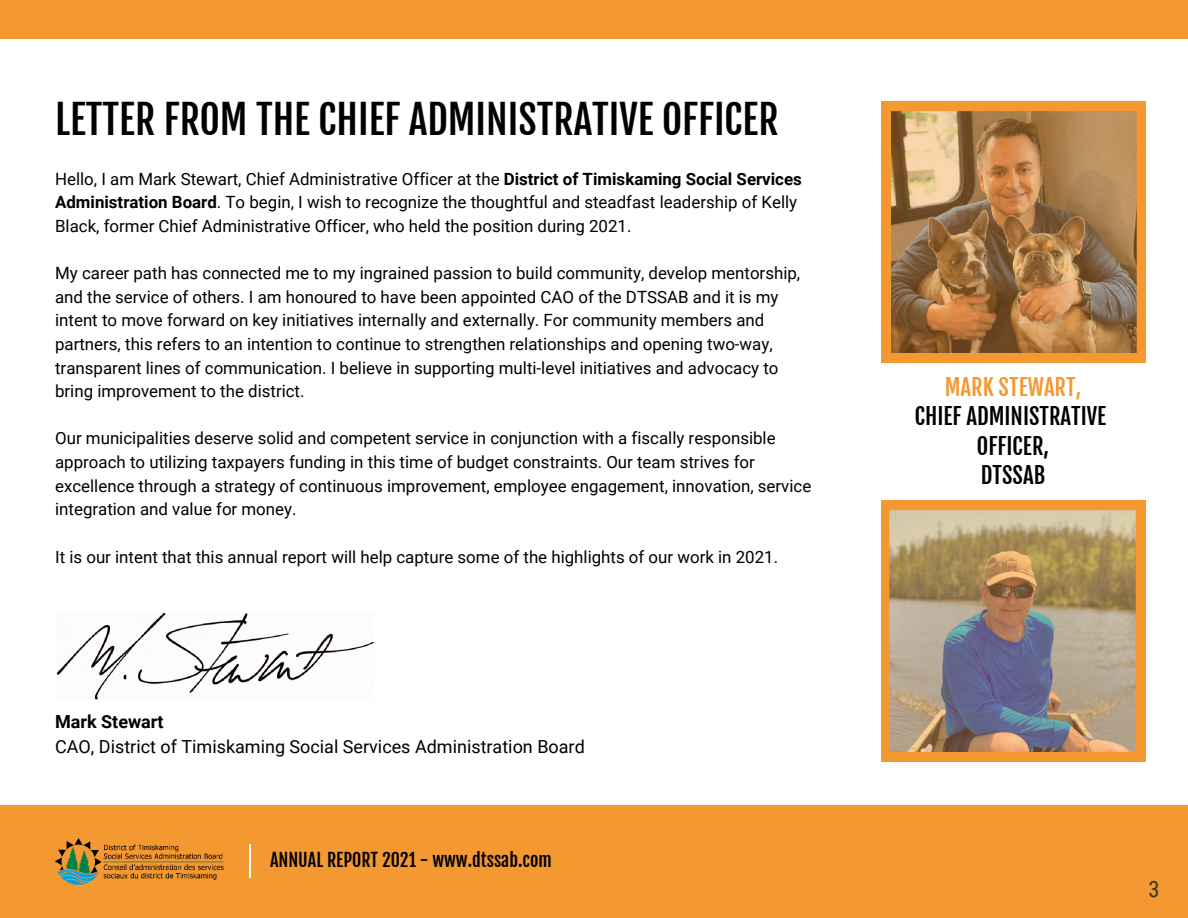
<style>
.page{position:relative;width:1188px;height:918px;background:#fff}
.page>*{position:absolute;margin:0;border:0;box-sizing:border-box;transform-origin:0 0}
.t1{font:39.3px "Fjalla One";color:#000}
.t2{font:22.5px/29.2px "Fjalla One";color:#000;text-align:center}
.t3{font:22.5px "Fjalla One";color:#f49832}
.t4{font:22.5px "Roboto Condensed";color:#333}
.t5{font:18px "Roboto";color:#000}
.t6{font:18px "Fjalla One";color:#000}
.t7{font:700 18px "Roboto";color:#000}
.t8{font:16.8px/23.7px "Roboto";color:#000}
.s1{font-weight:700}
</style>
<div class="page">
<div style="left:0;top:805px;width:1188px;height:113px;background:#f49832"></div>
<div style="left:0;top:0;width:1188px;height:38px;background:#f49832"></div>
<div style="left:881px;top:101px;width:264px;height:261px;background:#f49832"></div>
<img style="left:891px;top:111px;width:245px;height:241px">
<div style="left:881px;top:501px;width:264px;height:261px;background:#f49832"></div>
<img style="left:890px;top:511px;width:245px;height:240px">
<img style="left:55px;top:838px;width:169px;height:46px">
<hr style="left:250px;top:844px;width:1px;height:33px;background:#fff">
<img style="left:56px;top:613px;width:317px;height:87px">
<h1 class="t1" style="left:55px;top:95px;width:725px">LETTER FROM THE CHIEF ADMINISTRATIVE OFFICER</h1>
<p class="t8" style="left:55px;top:166px;width:748px">Hello, I am Mark Stewart, Chief Administrative Officer at the <span class="s1">District of Timiskaming Social Services<br>Administration Board</span>. To begin, I wish to recognize the thoughtful and steadfast leadership of Kelly<br>Black, former Chief Administrative Officer, who held the position during 2021.</p>
<p class="t8" style="left:55px;top:261px;width:747px">My career path has connected me to my ingrained passion to build community, develop mentorship, and the service of others. I am honoured to have been appointed CAO of the DTSSAB and it is my intent to move forward on key initiatives internally and externally. For community members and partners, this refers to an intention to continue to strengthen relationships and opening two-way, transparent lines of communication. I believe in supporting multi-level initiatives and advocacy to bring improvement to the district.</p>
<p class="t8" style="left:55px;top:426px;width:758px">Our municipalities deserve solid and competent service in conjunction with a fiscally responsible approach to utilizing taxpayers funding in this time of budget constraints. Our team strives for excellence through a strategy of continuous improvement, employee engagement, innovation, service integration and value for money.</p>
<p class="t8" style="left:55px;top:544px;width:725px">It is our intent that this annual report will help capture some of the highlights of our work in 2021.</p>
<p class="t7" style="left:55px;top:709px;width:110px">Mark Stewart</p>
<p class="t5" style="left:55px;top:734px;width:531px">CAO, District of Timiskaming Social Services Administration Board</p>
<p class="t6" style="left:270px;top:849px;width:283px">ANNUAL REPORT 2021 - www.dtssab.com</p>
<h2 class="t3" style="left:945px;top:373px;width:138px">MARK STEWART,</h2>
<h2 class="t2" style="left:915px;top:402px;width:193px">CHIEF ADMINISTRATIVE<br>OFFICER,<br>DTSSAB</h2>
<h2 class="t4" style="left:1149px;top:873px;width:13px">3</h2>
</div>
